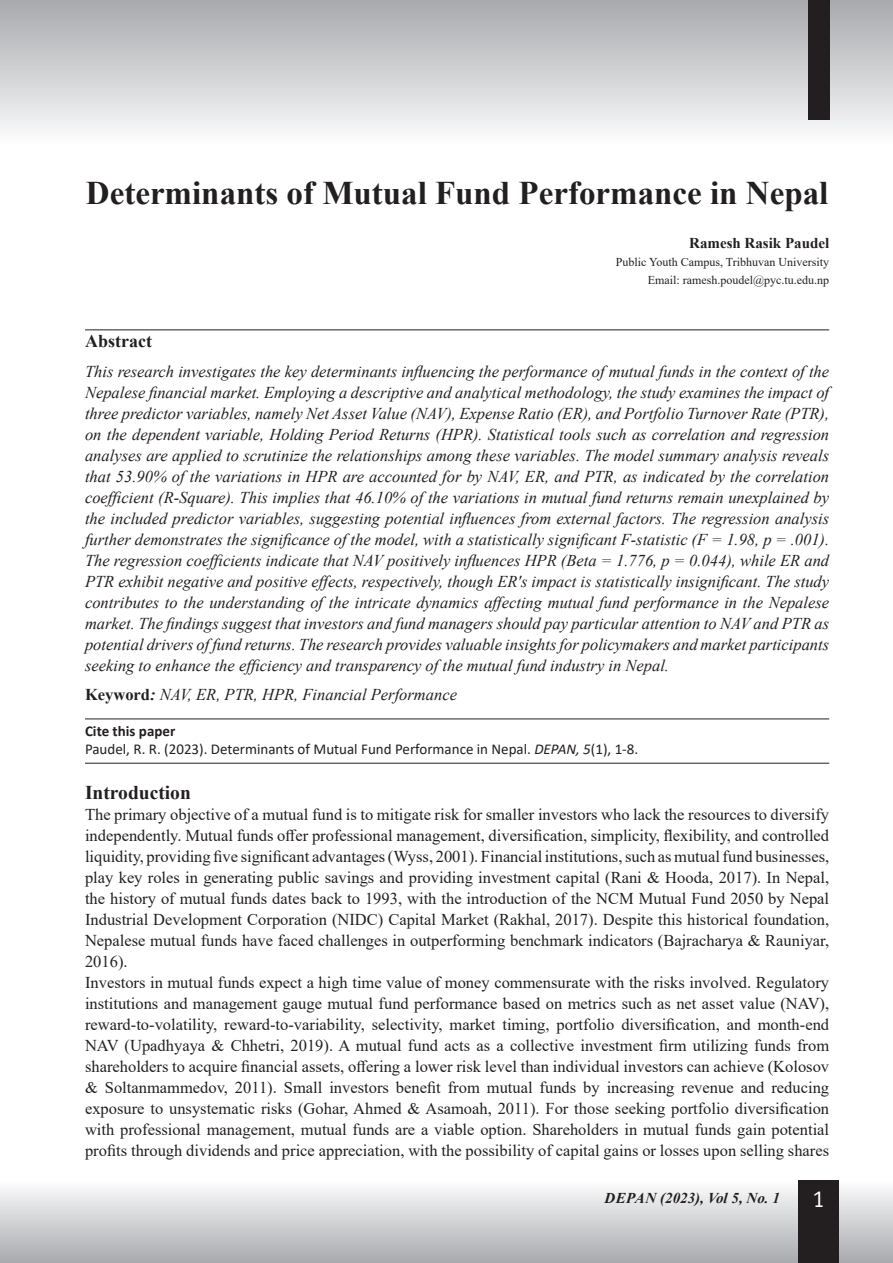
<style>
.page{position:relative;width:893px;height:1263px;background:#fff}
.page>*{position:absolute;margin:0;border:0;box-sizing:border-box;transform-origin:0 0}
.heading{font:700 33px "Times New Roman";color:#231f20}
.t1{font:24px "Officina Sans Std";color:#fff}
.heading_1{font:700 19.5px "Times New Roman";color:#231f20}
.abstract{font:700 18px "Times New Roman";color:#231f20}
.text{font:16.5px/21px "Times New Roman";color:#231f20;text-align:justify}
.abstract_text{font:italic 16.5px/21px "Times New Roman";color:#231f20;text-align:justify}
.cite{font:15px "Calibri";color:#231f20}
.t2{font:italic 700 15px "Times New Roman";color:#231f20}
.writer{font:700 15px "Times New Roman";color:#231f20}
.cite-2{font:700 15px "Calibri";color:#231f20}
.writer_quali{font:12px "Times New Roman";color:#231f20}
.s1{font-weight:700;font-style:normal}
.s2{font-weight:700}
.s3{font-style:italic}
</style>
<div class="page">
<div style="left:0;top:0;width:893px;height:145px;background:linear-gradient(to bottom,#a7a9ac,#fcfdfd)"></div>
<div style="left:0;top:1180px;width:893px;height:83px;background:linear-gradient(to bottom,#fdfdfe,#a8a9ad)"></div>
<div style="left:808px;top:0;width:21px;height:120px;background:#231f20"></div>
<div style="left:798px;top:1180px;width:41px;height:83px;background:#231f20"></div>
<hr style="left:85px;top:329px;width:744px;height:1px;background:#231f20">
<hr style="left:85px;top:718px;width:744px;height:1px;background:#231f20">
<hr style="left:85px;top:763px;width:744px;height:1px;background:#231f20">
<p class="heading" style="left:86px;top:169px;width:744px">Determinants of Mutual Fund Performance in Nepal</p>
<p class="writer" style="left:689px;top:232px;width:142px">Ramesh Rasik Paudel</p>
<p class="writer_quali" style="left:616px;top:253px;width:215px">Public Youth Campus, Tribhuvan University</p>
<p class="writer_quali" style="left:648px;top:271px;width:183px">Email: ramesh.poudel@pyc.tu.edu.np</p>
<p class="abstract" style="left:85px;top:328px;width:68px">Abstract</p>
<p class="abstract_text" style="left:85px;top:360px;width:746px">This research investigates the key determinants influencing the performance of mutual funds in the context of the Nepalese financial market. Employing a descriptive and analytical methodology, the study examines the impact of three predictor variables, namely Net Asset Value (NAV), Expense Ratio (ER), and Portfolio Turnover Rate (PTR), on the dependent variable, Holding Period Returns (HPR). Statistical tools such as correlation and regression analyses are applied to scrutinize the relationships among these variables. The model summary analysis reveals that 53.90% of the variations in HPR are accounted for by NAV, ER, and PTR, as indicated by the correlation coefficient (R-Square). This implies that 46.10% of the variations in mutual fund returns remain unexplained by the included predictor variables, suggesting potential influences from external factors. The regression analysis further demonstrates the significance of the model, with a statistically significant F-statistic (F = 1.98, p = .001).<br>The regression coefficients indicate that NAV positively influences HPR (Beta = 1.776, p = 0.044), while ER and PTR exhibit negative and positive effects, respectively, though ER's impact is statistically insignificant. The study contributes to the understanding of the intricate dynamics affecting mutual fund performance in the Nepalese market. The findings suggest that investors and fund managers should pay particular attention to NAV and PTR as potential drivers of fund returns. The research provides valuable insights for policymakers and market participants seeking to enhance the efficiency and transparency of the mutual fund industry in Nepal.</p>
<p class="abstract_text" style="left:85px;top:684px;width:373px"><span class="s1">Keyword</span><span class="s2">:</span> NAV, ER, PTR, HPR, Financial Performance</p>
<p class="cite-2" style="left:85px;top:721px;width:92px">Cite this paper</p>
<p class="cite" style="left:85px;top:739px;width:555px">Paudel, R. R. (2023). Determinants of Mutual Fund Performance in Nepal. <span class="s3">DEPAN, 5</span>(1), 1-8.</p>
<p class="heading_1" style="left:85px;top:778px;width:107px">Introduction</p>
<p class="text" style="left:85px;top:803px;width:746px">The primary objective of a mutual fund is to mitigate risk for smaller investors who lack the resources to diversify independently. Mutual funds offer professional management, diversification, simplicity, flexibility, and controlled liquidity, providing five significant advantages (Wyss, 2001). Financial institutions, such as mutual fund businesses, play key roles in generating public savings and providing investment capital (Rani &amp; Hooda, 2017). In Nepal, the history of mutual funds dates back to 1993, with the introduction of the NCM Mutual Fund 2050 by Nepal Industrial Development Corporation (NIDC) Capital Market (Rakhal, 2017). Despite this historical foundation, Nepalese mutual funds have faced challenges in outperforming benchmark indicators (Bajracharya &amp; Rauniyar, 2016).</p>
<p class="text" style="left:85px;top:971px;width:746px">Investors in mutual funds expect a high time value of money commensurate with the risks involved. Regulatory institutions and management gauge mutual fund performance based on metrics such as net asset value (NAV), reward-to-volatility, reward-to-variability, selectivity, market timing, portfolio diversification, and month-end NAV (Upadhyaya &amp; Chhetri, 2019). A mutual fund acts as a collective investment firm utilizing funds from shareholders to acquire financial assets, offering a lower risk level than individual investors can achieve (Kolosov &amp; Soltanmammedov, 2011). Small investors benefit from mutual funds by increasing revenue and reducing exposure to unsystematic risks (Gohar, Ahmed &amp; Asamoah, 2011). For those seeking portfolio diversification with professional management, mutual funds are a viable option. Shareholders in mutual funds gain potential profits through dividends and price appreciation, with the possibility of capital gains or losses upon selling shares</p>
<p class="t2" style="left:604px;top:1187px;width:177px">DEPAN (2023), Vol 5, No. 1</p>
<h2 class="t1" style="left:812px;top:1185px;width:13px">1</h2>
</div>
